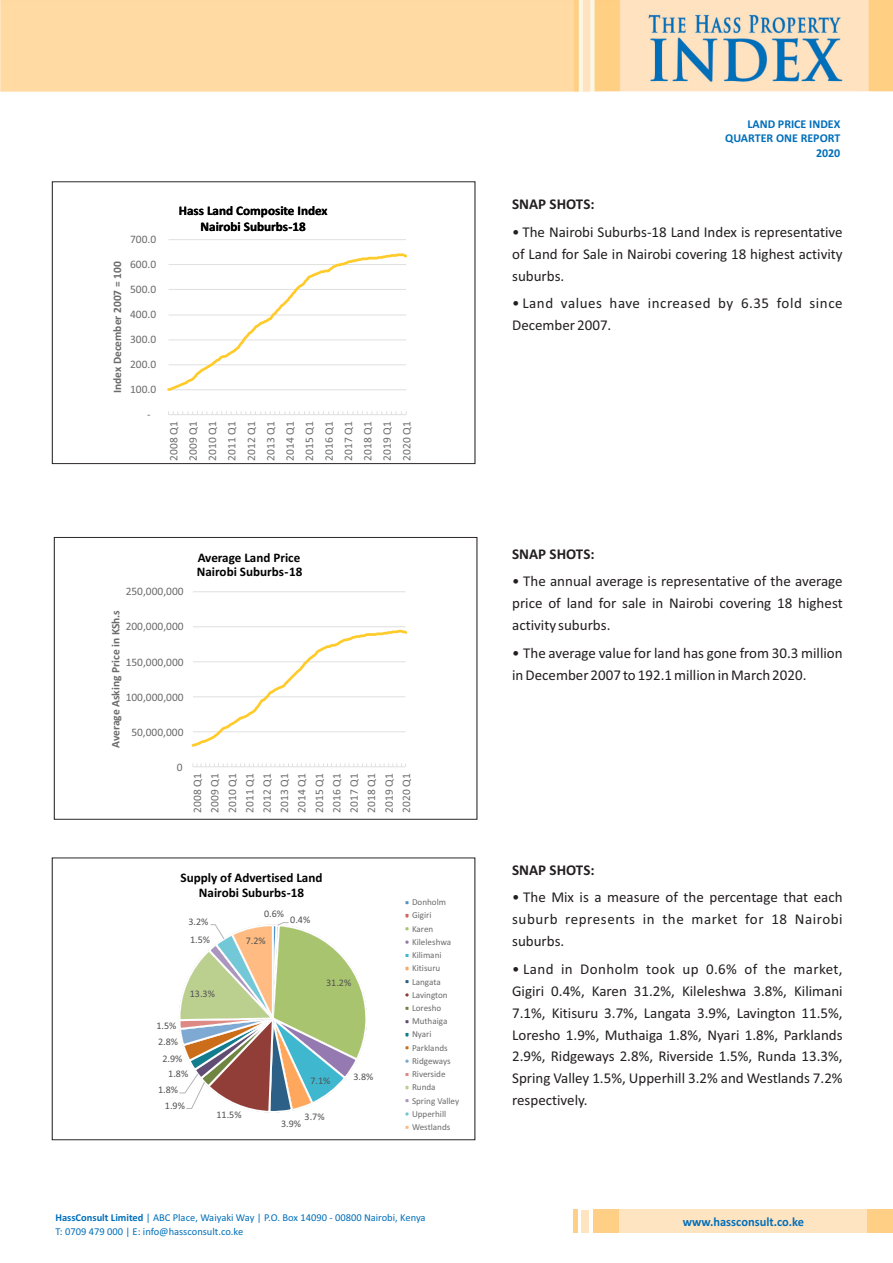
<style>
.page{position:relative;width:893px;height:1263px;background:#fff}
.page>*{position:absolute;margin:0;border:0;box-sizing:border-box;transform-origin:0 0}
.t1{font:15px/21.9px "Calibri";color:#231f20;text-align:justify}
.t2{font:15px/21.9px "Calibri";letter-spacing:.035em;color:#231f20}
.t3{font:700 15px "Calibri";color:#231f20}
.t4{font:700 13.2px/15.8px "Calibri";color:#000;text-align:center}
.t5{font:700 13.05px/13.8px "Calibri";color:#000}
.t6{font:700 12.75px "Calibri";color:#006fba}
.t7{font:700 12px/14.7px "Calibri";color:#006fba;text-align:right}
.t8{font:11.4px/19.4px "Calibri";color:#6b6b6b;text-align:justify}
.t9{font:700 11.4px "Calibri";color:#6b6b6b}
.t10{font:10.5px/14.1px "Calibri";color:#006fba}
.t11{font:10.05px "Calibri";color:#515151}
.t12{font:9.15px/13.2px "Calibri";color:#6b6b6b}
.s1{font-weight:700}
</style>
<div class="page">
<svg style="left:177px;top:922px;width:192px;height:219px"></svg>
<div style="left:593px;top:1210px;width:263px;height:23px;background:#ffcf85"></div>
<div style="left:619px;top:1210px;width:249px;height:23px;background:#ffe4c1"></div>
<div style="left:868px;top:1210px;width:25px;height:23px;background:#ffcf85"></div>
<div style="left:582px;top:1210px;width:7px;height:23px;background:#ffe4c1"></div>
<hr style="left:573px;top:1210px;width:4px;height:23px;background:#ffcf85">
<img style="left:0;top:0;width:893px;height:91px">
<div style="left:54px;top:537px;width:423px;height:283px;border:1px solid #231f20"></div>
<div style="left:52px;top:181px;width:423px;height:283px;border:1px solid #231f20"></div>
<div style="left:404px;top:899px;width:6px;height:7px;border:2px solid #fff"></div>
<div style="left:404px;top:912px;width:6px;height:7px;border:2px solid #fff"></div>
<div style="left:404px;top:925px;width:6px;height:7px;border:2px solid #fff"></div>
<svg style="left:405px;top:940px;width:4px;height:4px"></svg>
<div style="left:404px;top:952px;width:6px;height:7px;border:2px solid #fff"></div>
<div style="left:404px;top:965px;width:6px;height:7px;border:2px solid #fff"></div>
<div style="left:404px;top:978px;width:6px;height:7px;border:2px solid #fff"></div>
<div style="left:404px;top:991px;width:6px;height:7px;border:2px solid #fff"></div>
<div style="left:404px;top:1005px;width:6px;height:7px;border:2px solid #fff"></div>
<div style="left:404px;top:1018px;width:6px;height:7px;border:2px solid #fff"></div>
<div style="left:404px;top:1031px;width:6px;height:7px;border:2px solid #fff"></div>
<div style="left:404px;top:1044px;width:6px;height:7px;border:2px solid #fff"></div>
<svg style="left:405px;top:1059px;width:4px;height:4px"></svg>
<div style="left:404px;top:1071px;width:6px;height:7px;border:2px solid #fff"></div>
<div style="left:404px;top:1084px;width:6px;height:7px;border:2px solid #fff"></div>
<div style="left:404px;top:1097px;width:6px;height:7px;border:2px solid #fff"></div>
<div style="left:404px;top:1110px;width:6px;height:7px;border:2px solid #fff"></div>
<div style="left:404px;top:1124px;width:6px;height:7px;border:2px solid #fff"></div>
<hr style="left:169px;top:239px;width:237px;height:1px;background:#e0e0e0">
<svg style="left:168px;top:411px;width:239px;height:4px"></svg>
<svg style="left:167px;top:253px;width:240px;height:138px"></svg>
<hr style="left:193px;top:626px;width:213px;height:1px;background:#e0e0e0">
<hr style="left:193px;top:591px;width:213px;height:1px;background:#e0e0e0">
<svg style="left:193px;top:763px;width:213px;height:4px"></svg>
<svg style="left:191px;top:629px;width:217px;height:118px"></svg>
<p class="t9" style="left:113px;top:393px;width:133px;rotate:-90deg">Index December 2007 = 100</p>
<p class="t8" style="left:130px;top:231px;width:28px">700.0</p>
<p class="t8" style="left:130px;top:256px;width:28px">600.0</p>
<p class="t8" style="left:130px;top:281px;width:28px">500.0</p>
<p class="t8" style="left:130px;top:306px;width:28px">400.0</p>
<p class="t8" style="left:130px;top:331px;width:28px">300.0</p>
<p class="t8" style="left:130px;top:356px;width:28px">200.0</p>
<p class="t8" style="left:130px;top:381px;width:28px">100.0</p>
<p class="t8" style="left:147px;top:406px;width:5px">-</p>
<p class="t4" style="left:179px;top:204px;width:150px">Hass Land Composite Index<br>Nairobi Suburbs-18</p>
<p class="t8" style="left:165px;top:461px;width:41px;rotate:-90deg">2008 Q1<br>2009 Q1<br>2010 Q1<br>2011 Q1<br>2012 Q1<br>2013 Q1<br>2014 Q1<br>2015 Q1<br>2016 Q1<br>2017 Q1<br>2018 Q1<br>2019 Q1<br>2020 Q1</p>
<p class="t5" style="left:197px;top:551px;width:107px">Average Land Price<br>Nairobi Suburbs-18</p>
<p class="t8" style="left:126px;top:583px;width:59px">250,000,000</p>
<p class="t9" style="left:111px;top:748px;width:139px;rotate:-90deg">Average Asking Price in KSh.s</p>
<p class="t8" style="left:126px;top:618px;width:59px">200,000,000</p>
<p class="t8" style="left:126px;top:653px;width:59px">150,000,000</p>
<p class="t8" style="left:126px;top:688px;width:59px">100,000,000</p>
<p class="t8" style="left:131px;top:723px;width:54px">50,000,000</p>
<p class="t8" style="left:177px;top:758px;width:7px">0</p>
<p class="t8" style="left:190px;top:813px;width:41px;line-height:17.4px;rotate:-90deg">2008 Q1<br>2009 Q1<br>2010 Q1<br>2011 Q1<br>2012 Q1<br>2013 Q1<br>2014 Q1<br>2015 Q1<br>2016 Q1<br>2017 Q1<br>2018 Q1<br>2019 Q1<br>2020 Q1</p>
<p class="t5" style="left:180px;top:870px;width:144px;line-height:15.8px;text-align:center">Supply of Advertised Land<br>Nairobi Suburbs-18</p>
<p class="t11" style="left:188px;top:917px;width:22px">3.2%</p>
<p class="t11" style="left:190px;top:935px;width:22px">1.5%</p>
<p class="t11" style="left:190px;top:989px;width:27px">13.3%</p>
<p class="t11" style="left:156px;top:1022px;width:22px">1.5%</p>
<p class="t11" style="left:158px;top:1038px;width:22px">2.8%</p>
<p class="t11" style="left:162px;top:1055px;width:22px">2.9%</p>
<p class="t11" style="left:264px;top:909px;width:22px">0.6%</p>
<p class="t11" style="left:290px;top:916px;width:22px">0.4%</p>
<p class="t11" style="left:246px;top:936px;width:22px">7.2%</p>
<p class="t11" style="left:326px;top:978px;width:27px">31.2%</p>
<p class="t11" style="left:168px;top:1070px;width:22px">1.8%</p>
<p class="t11" style="left:158px;top:1086px;width:22px">1.8%</p>
<p class="t11" style="left:165px;top:1101px;width:22px">1.9%</p>
<p class="t11" style="left:216px;top:1110px;width:27px">11.5%</p>
<p class="t11" style="left:310px;top:1076px;width:22px">7.1%</p>
<p class="t11" style="left:305px;top:1113px;width:22px">3.7%</p>
<p class="t11" style="left:281px;top:1119px;width:22px">3.9%</p>
<p class="t11" style="left:353px;top:1072px;width:22px">3.8%</p>
<p class="t12" style="left:412px;top:896px;width:49px">Donholm<br>Gigiri<br>Karen<br>Kileleshwa<br>Kilimani<br>Kitisuru<br>Langata<br>Lavington<br>Loresho<br>Muthaiga<br>Nyari<br>Parklands<br>Ridgeways<br>Riverside<br>Runda<br>Spring Valley<br>Upperhill<br>Westlands</p>
<p class="t7" style="left:725px;top:117px;width:117px">LAND PRICE INDEX<br>QUARTER ONE REPORT<br>2020</p>
<p class="t3" style="left:512px;top:198px;width:84px">SNAP SHOTS:</p>
<p class="t1" style="left:512px;top:222px;width:332px">• The Nairobi Suburbs-18 Land Index is representative of Land for Sale in Nairobi covering 18 highest activity suburbs.</p>
<p class="t2" style="left:512px;top:293px;width:332px">• Land values have increased by 6.35 fold since<br>December 2007.</p>
<p class="t3" style="left:512px;top:548px;width:84px">SNAP SHOTS:</p>
<p class="t1" style="left:512px;top:572px;width:332px">• The annual average is representative of the average price of land for sale in Nairobi covering 18 highest activity suburbs.</p>
<p class="t1" style="left:512px;top:643px;width:332px">• The average value for land has gone from 30.3 million in December 2007 to 192.1 million in March 2020.</p>
<p class="t3" style="left:512px;top:863px;width:84px">SNAP SHOTS:</p>
<p class="t1" style="left:512px;top:887px;width:332px">• The Mix is a measure of the percentage that each suburb represents in the market for 18 Nairobi suburbs.</p>
<p class="t1" style="left:512px;top:959px;width:332px">• Land in Donholm took up 0.6% of the market, Gigiri 0.4%, Karen 31.2%, Kileleshwa 3.8%, Kilimani 7.1%, Kitisuru 3.7%, Langata 3.9%, Lavington 11.5%, Loresho 1.9%, Muthaiga 1.8%, Nyari 1.8%, Parklands 2.9%, Ridgeways 2.8%, Riverside 1.5%, Runda 13.3%, Spring Valley 1.5%, Upperhill 3.2% and Westlands 7.2% respectively.</p>
<p class="t10" style="left:55px;top:1211px;width:372px"><span class="s1">HassConsult Limited</span> | ABC Place, Waiyaki Way | P.O. Box 14090 - 00800 Nairobi, Kenya<br>T: 0709 479 000 | E: info@hassconsult.co.ke</p>
<p class="t6" style="left:683px;top:1216px;width:123px">www.hassconsult.co.ke</p>
</div>
